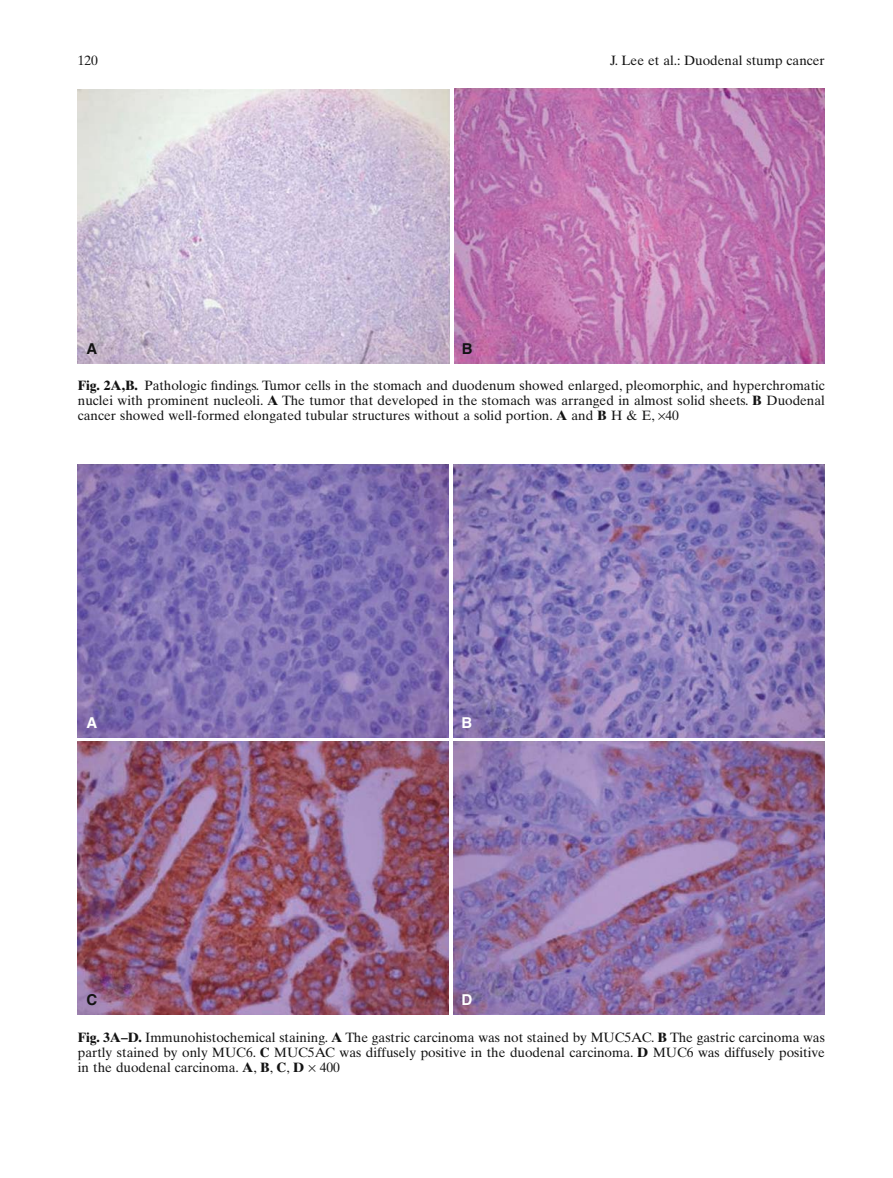
<style>
.page{position:relative;width:893px;height:1178px;background:#fff}
.page>*{position:absolute;margin:0;border:0;box-sizing:border-box;transform-origin:0 0}
.t1{font:700 15px "Helvetica LT Std";color:#131313}
.t2{font:700 15px "Helvetica LT Std";color:#fff}
.t3{font:13.5px/15px "Times Ten";color:#131313;text-align:justify}
.s1{font-weight:700}
</style>
<div class="page">
<img style="left:78px;top:89px;width:372px;height:274px">
<img style="left:454px;top:89px;width:371px;height:274px">
<img style="left:78px;top:464px;width:371px;height:273px">
<img style="left:453px;top:464px;width:372px;height:273px">
<img style="left:78px;top:741px;width:371px;height:274px">
<img style="left:453px;top:741px;width:372px;height:274px">
<p class="t3" style="left:78px;top:54px;width:22px">120</p>
<p class="t3" style="left:610px;top:54px;width:216px">J. Lee et al.: Duodenal stump cancer</p>
<p class="t1" style="left:87px;top:340px;width:12px">A</p>
<p class="t1" style="left:462px;top:340px;width:12px">B</p>
<p class="t3" style="left:78px;top:379px;width:749px"><span class="s1">Fig. 2A,B.</span> Pathologic findings. Tumor cells in the stomach and duodenum showed enlarged, pleomorphic, and hyperchromatic nuclei with prominent nucleoli. <span class="s1">A</span> The tumor that developed in the stomach was arranged in almost solid sheets. <span class="s1">B</span> Duodenal cancer showed well-formed elongated tubular structures without a solid portion. <span class="s1">A</span> and <span class="s1">B</span> H &amp; E, 40</p>
<p class="t2" style="left:87px;top:714px;width:12px">A</p>
<p class="t2" style="left:461px;top:714px;width:12px">B</p>
<p class="t1" style="left:87px;top:991px;width:12px">C</p>
<p class="t2" style="left:461px;top:991px;width:12px">D</p>
<p class="t3" style="left:78px;top:1031px;width:749px"><span class="s1">Fig. 3A–D.</span> Immunohistochemical staining. <span class="s1">A</span> The gastric carcinoma was not stained by MUC5AC. <span class="s1">B</span> The gastric carcinoma was partly stained by only MUC6. <span class="s1">C</span> MUC5AC was diffusely positive in the duodenal carcinoma. <span class="s1">D</span> MUC6 was diffusely positive in the duodenal carcinoma. <span class="s1">A</span>, <span class="s1">B</span>, <span class="s1">C</span>, <span class="s1">D</span> 400</p>
</div>
